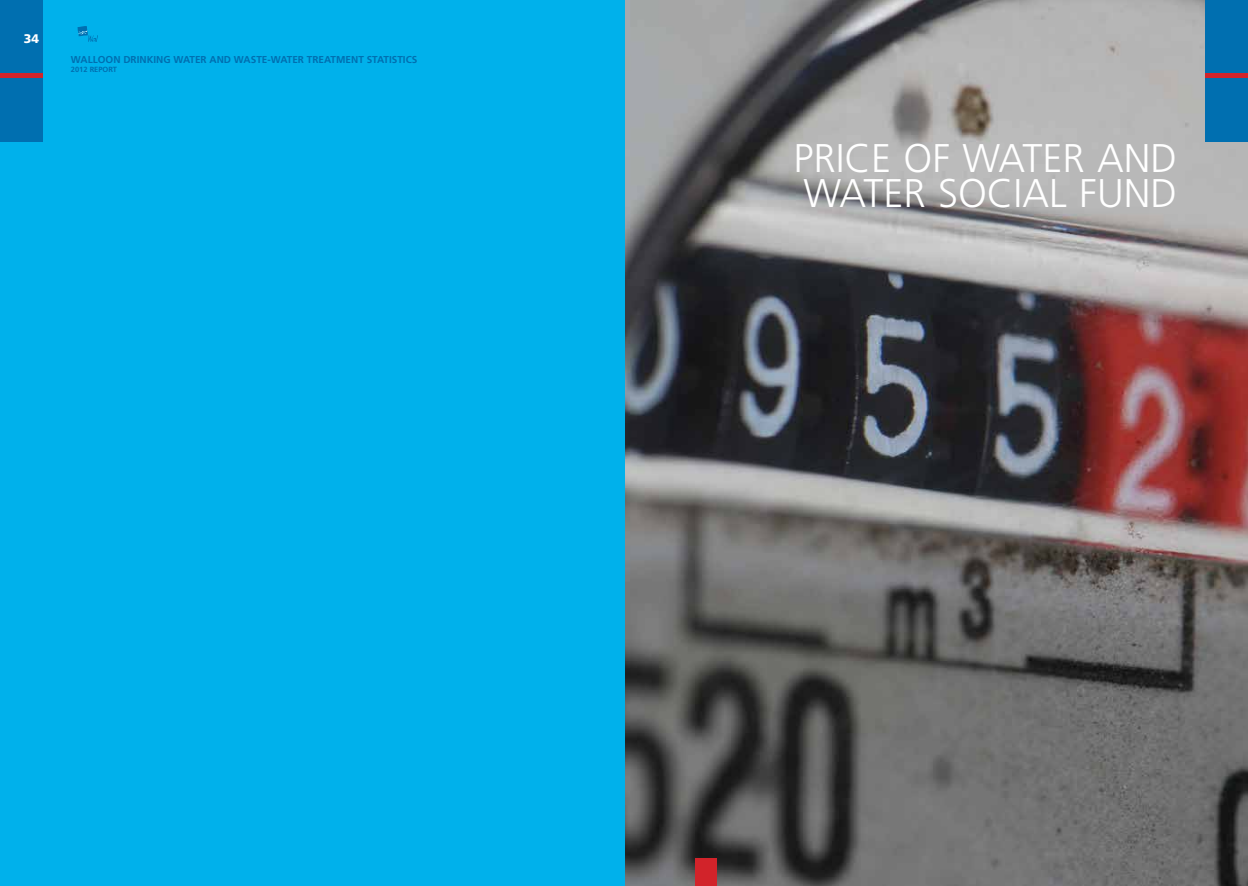
<style>
.page{position:relative;width:1248px;height:886px;background:#fff}
.page>*{position:absolute;margin:0;border:0;box-sizing:border-box;transform-origin:0 0}
.t1{font:300 40px/35px "Frutiger LT Std";color:#fff}
.t2{font:900 12.5px "Frutiger LT Std";color:#fff}
.t3{font:700 10px "Frutiger LT Std";color:#006fb0}
.t4{font:700 7.5px "Frutiger LT Std";color:#006fb0}
</style>
<div class="page">
<img style="left:625px;top:0;width:622px;height:886px">
<div style="left:0;top:0;width:625px;height:886px;background:#00b1eb"></div>
<div style="left:0;top:64px;width:43px;height:78px;background:#d2232a"></div>
<div style="left:1205px;top:63px;width:42px;height:79px;background:#d2232a"></div>
<svg style="left:77px;top:26px;width:21px;height:16px"></svg>
<div style="left:1205px;top:0;width:42px;height:73px;background:#006fb0"></div>
<div style="left:0;top:0;width:43px;height:73px;background:#006fb0"></div>
<div style="left:0;top:78px;width:43px;height:64px;background:#006fb0"></div>
<div style="left:1205px;top:78px;width:42px;height:64px;background:#006fb0"></div>
<div style="left:694px;top:857px;width:22px;height:29px;background:#d2232a"></div>
<p class="t2" style="left:24px;top:31px;width:17px">34</p>
<p class="t3" style="left:71px;top:54px;width:348px">WALLOON DRINKING WATER AND WASTE-WATER TREATMENT STATISTICS</p>
<p class="t4" style="left:71px;top:65px;width:48px">2012 REPORT</p>
<h1 class="t1" style="left:793px;top:141px;width:385px">PRICE OF WATER AND<br>WATER SOCIAL FUND</h1>
</div>
